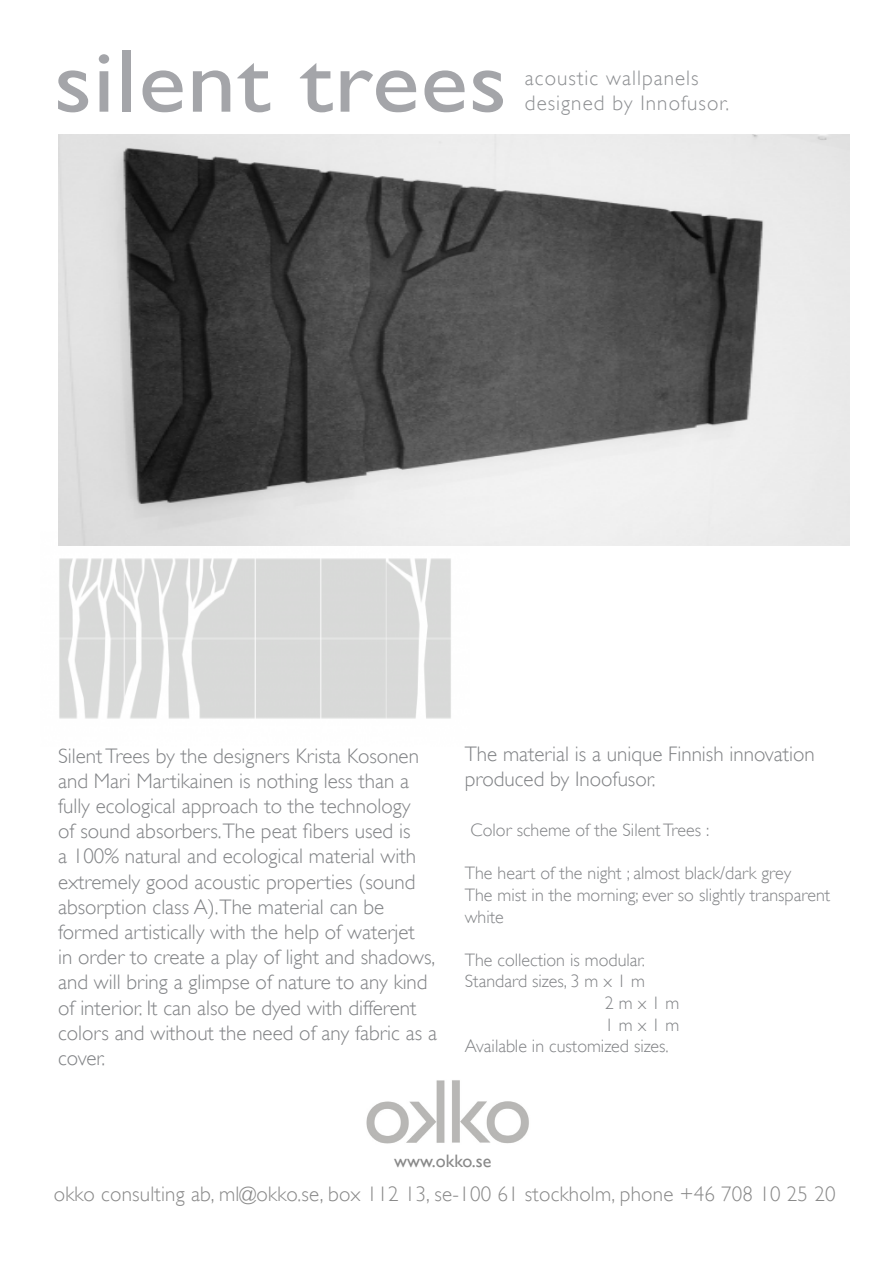
<style>
.page{position:relative;width:893px;height:1263px;background:#fff}
.page>*{position:absolute;margin:0;border:0;box-sizing:border-box;transform-origin:0 0}
.t1{font:90px "Gill Sans";letter-spacing:.01em;color:#a4a5a9;scale:1.1 1}
.t2{font:300 21px/25.2px "Gill Sans";color:#818386}
.t3{font:300 21px "Gill Sans";letter-spacing:.01em;color:#898989}
.t4{font:300 21px "Gill Sans";letter-spacing:.05em;color:#8d8f92}
.t5{font:300 18px/21.6px "Gill Sans";color:#818386}
.t6{font:18px "Gill Sans";color:#898989}
</style>
<div class="page">
<img style="left:58px;top:545px;width:411px;height:174px">
<img style="left:366px;top:1080px;width:163px;height:64px">
<img style="left:58px;top:135px;width:791px;height:410px">
<p class="t1" style="left:54px;top:28px;width:413px">silent trees</p>
<p class="t4" style="left:525px;top:66px;width:175px">acoustic wallpanels</p>
<p class="t4" style="left:525px;top:91px;width:206px">designed by Innofusor.</p>
<p class="t2" style="left:58px;top:743px;width:380px">Silent Trees by the designers Krista Kosonen and Mari Martikainen is nothing less than a fully ecological approach to the technology<br>of sound absorbers.The peat fibers used is<br>a 100% natural and ecological material with extremely good acoustic properties (sound absorption class A).The material can be formed artistically with the help of waterjet<br>in order to create a play of light and shadows, and will bring a glimpse of nature to any kind of interior. It can also be dyed with different colors and without the need of any fabric as a cover.</p>
<p class="t2" style="left:465px;top:741px;width:352px">The material is a unique Finnish innovation produced by Inoofusor.</p>
<p class="t5" style="left:471px;top:819px;width:240px">Color scheme of the Silent Trees :</p>
<p class="t5" style="left:465px;top:862px;width:328px">The heart of the night ; almost black/dark grey</p>
<p class="t5" style="left:465px;top:884px;width:367px">The mist in the morning; ever so slightly transparent white</p>
<p class="t5" style="left:465px;top:949px;width:182px">The collection is modular.</p>
<p class="t5" style="left:465px;top:970px;width:182px">Standard sizes, 3 m x 1 m</p>
<p class="t5" style="left:605px;top:992px;width:76px">2 m x 1 m</p>
<p class="t5" style="left:605px;top:1014px;width:76px">1 m x 1 m</p>
<p class="t5" style="left:465px;top:1035px;width:205px">Available in customized sizes.</p>
<p class="t6" style="left:394px;top:1150px;width:99px">www.okko.se</p>
<p class="t3" style="left:54px;top:1182px;width:783px">okko consulting ab, ml@okko.se, box 112 13, se-100 61 stockholm, phone +46 708 10 25 20</p>
</div>
